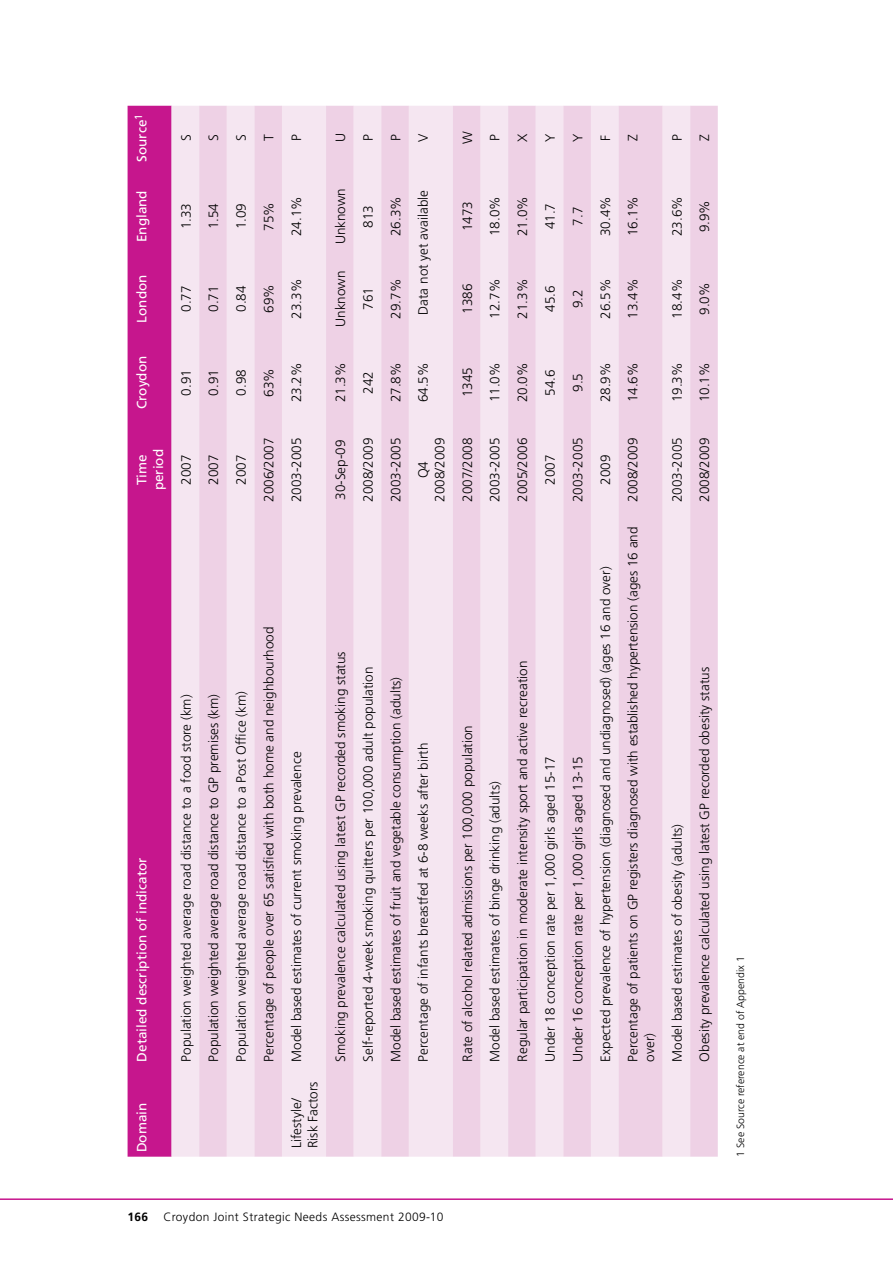
<style>
.page{position:relative;width:893px;height:1263px;background:#fff}
.page>*{position:absolute;margin:0;border:0;box-sizing:border-box;transform-origin:0 0}
.t1{font:300 13.5px/16.5px "Frutiger";color:#000}
.t2{font:13.5px/16.5px "Frutiger";color:#fff;text-align:center}
.t3{font:300 12px "Frutiger";letter-spacing:.03em;color:#000}
.t4{font:700 12px "Frutiger";color:#000}
.t5{font:300 10.5px "Frutiger";color:#000}
</style>
<div class="page">
<hr style="left:0;top:1198px;width:893px;height:2px;background:#c6168d">
<div style="left:128px;top:106px;width:44px;height:1051px;background:#c6168d"></div>
<div style="left:172px;top:106px;width:27px;height:1051px;background:#f5e6f1"></div>
<svg style="left:199px;top:106px;width:519px;height:1051px;background:#f1dbea"></svg>
<p class="t2" style="left:134px;top:162px;width:49px;rotate:-90deg">Source<sup>1</sup></p>
<p class="t1" style="left:178px;top:141px;width:8px;rotate:-90deg">S</p>
<p class="t1" style="left:205px;top:141px;width:8px;rotate:-90deg">S</p>
<p class="t1" style="left:233px;top:141px;width:8px;rotate:-90deg">S</p>
<p class="t1" style="left:260px;top:141px;width:8px;rotate:-90deg">T</p>
<p class="t1" style="left:288px;top:141px;width:8px;rotate:-90deg">P</p>
<p class="t1" style="left:332px;top:142px;width:11px;rotate:-90deg">U</p>
<p class="t1" style="left:360px;top:141px;width:8px;rotate:-90deg">P</p>
<p class="t1" style="left:387px;top:141px;width:8px;rotate:-90deg">P</p>
<p class="t1" style="left:415px;top:142px;width:10px;rotate:-90deg">V</p>
<p class="t1" style="left:459px;top:144px;width:14px;rotate:-90deg">W</p>
<p class="t1" style="left:487px;top:141px;width:8px;rotate:-90deg">P</p>
<p class="t1" style="left:514px;top:142px;width:10px;rotate:-90deg">X</p>
<p class="t1" style="left:542px;top:142px;width:10px;rotate:-90deg">Y</p>
<p class="t1" style="left:569px;top:142px;width:10px;rotate:-90deg">Y</p>
<p class="t1" style="left:597px;top:141px;width:7px;rotate:-90deg">F</p>
<p class="t1" style="left:625px;top:141px;width:8px;rotate:-90deg">Z</p>
<p class="t1" style="left:669px;top:141px;width:8px;rotate:-90deg">P</p>
<p class="t1" style="left:696px;top:141px;width:8px;rotate:-90deg">Z</p>
<p class="t2" style="left:134px;top:242px;width:53px;rotate:-90deg">England</p>
<p class="t2" style="left:134px;top:323px;width:49px;rotate:-90deg">London</p>
<p class="t1" style="left:178px;top:229px;width:28px;rotate:-90deg">1.33</p>
<p class="t1" style="left:178px;top:312px;width:28px;rotate:-90deg">0.77</p>
<p class="t1" style="left:205px;top:229px;width:28px;rotate:-90deg">1.54</p>
<p class="t1" style="left:205px;top:312px;width:28px;rotate:-90deg">0.71</p>
<p class="t1" style="left:233px;top:229px;width:28px;rotate:-90deg">1.09</p>
<p class="t1" style="left:260px;top:231px;width:30px;rotate:-90deg">75%</p>
<p class="t1" style="left:288px;top:236px;width:41px;rotate:-90deg">24.1%</p>
<p class="t1" style="left:233px;top:312px;width:28px;rotate:-90deg">0.84</p>
<p class="t1" style="left:260px;top:313px;width:30px;rotate:-90deg">69%</p>
<p class="t1" style="left:288px;top:319px;width:41px;rotate:-90deg">23.3%</p>
<p class="t1" style="left:332px;top:244px;width:58px;rotate:-90deg">Unknown</p>
<p class="t1" style="left:332px;top:327px;width:58px;rotate:-90deg">Unknown</p>
<p class="t1" style="left:360px;top:228px;width:24px;rotate:-90deg">813</p>
<p class="t1" style="left:360px;top:310px;width:24px;rotate:-90deg">761</p>
<p class="t1" style="left:387px;top:236px;width:41px;rotate:-90deg">26.3%</p>
<p class="t1" style="left:387px;top:319px;width:41px;rotate:-90deg">29.7%</p>
<p class="t1" style="left:415px;top:315px;width:126px;rotate:-90deg">Data not yet available</p>
<p class="t1" style="left:459px;top:231px;width:32px;rotate:-90deg">1473</p>
<p class="t1" style="left:487px;top:236px;width:41px;rotate:-90deg">18.0%</p>
<p class="t1" style="left:514px;top:236px;width:41px;rotate:-90deg">21.0%</p>
<p class="t1" style="left:542px;top:229px;width:28px;rotate:-90deg">41.7</p>
<p class="t1" style="left:459px;top:314px;width:32px;rotate:-90deg">1386</p>
<p class="t1" style="left:487px;top:319px;width:41px;rotate:-90deg">12.7%</p>
<p class="t1" style="left:514px;top:319px;width:41px;rotate:-90deg">21.3%</p>
<p class="t1" style="left:542px;top:312px;width:28px;rotate:-90deg">45.6</p>
<p class="t1" style="left:569px;top:226px;width:20px;rotate:-90deg">7.7</p>
<p class="t1" style="left:597px;top:236px;width:41px;rotate:-90deg">30.4%</p>
<p class="t1" style="left:625px;top:236px;width:41px;rotate:-90deg">16.1%</p>
<p class="t1" style="left:569px;top:308px;width:20px;rotate:-90deg">9.2</p>
<p class="t1" style="left:597px;top:319px;width:41px;rotate:-90deg">26.5%</p>
<p class="t1" style="left:625px;top:319px;width:41px;rotate:-90deg">13.4%</p>
<p class="t1" style="left:669px;top:236px;width:41px;rotate:-90deg">23.6%</p>
<p class="t1" style="left:696px;top:232px;width:34px;rotate:-90deg">9.9%</p>
<p class="t1" style="left:669px;top:319px;width:41px;rotate:-90deg">18.4%</p>
<p class="t1" style="left:696px;top:315px;width:34px;rotate:-90deg">9.0%</p>
<p class="t2" style="left:134px;top:409px;width:55px;rotate:-90deg">Croydon</p>
<p class="t1" style="left:178px;top:396px;width:28px;rotate:-90deg">0.91</p>
<p class="t1" style="left:205px;top:396px;width:28px;rotate:-90deg">0.91</p>
<p class="t1" style="left:233px;top:396px;width:28px;rotate:-90deg">0.98</p>
<p class="t1" style="left:260px;top:397px;width:30px;rotate:-90deg">63%</p>
<p class="t1" style="left:288px;top:402px;width:41px;rotate:-90deg">23.2%</p>
<p class="t1" style="left:332px;top:402px;width:41px;rotate:-90deg">21.3%</p>
<p class="t1" style="left:360px;top:394px;width:24px;rotate:-90deg">242</p>
<p class="t1" style="left:387px;top:402px;width:41px;rotate:-90deg">27.8%</p>
<p class="t1" style="left:415px;top:402px;width:41px;rotate:-90deg">64.5%</p>
<p class="t1" style="left:459px;top:397px;width:32px;rotate:-90deg">1345</p>
<p class="t1" style="left:487px;top:402px;width:41px;rotate:-90deg">11.0%</p>
<p class="t1" style="left:514px;top:402px;width:41px;rotate:-90deg">20.0%</p>
<p class="t1" style="left:542px;top:396px;width:28px;rotate:-90deg">54.6</p>
<p class="t1" style="left:569px;top:392px;width:20px;rotate:-90deg">9.5</p>
<p class="t1" style="left:597px;top:402px;width:41px;rotate:-90deg">28.9%</p>
<p class="t1" style="left:625px;top:402px;width:41px;rotate:-90deg">14.6%</p>
<p class="t1" style="left:669px;top:402px;width:41px;rotate:-90deg">19.3%</p>
<p class="t1" style="left:696px;top:402px;width:41px;rotate:-90deg">10.1%</p>
<p class="t2" style="left:134px;top:490px;width:43px;rotate:-90deg">Time period</p>
<p class="t1" style="left:178px;top:485px;width:32px;rotate:-90deg">2007</p>
<p class="t1" style="left:205px;top:485px;width:32px;rotate:-90deg">2007</p>
<p class="t1" style="left:233px;top:485px;width:32px;rotate:-90deg">2007</p>
<p class="t1" style="left:260px;top:502px;width:65px;rotate:-90deg">2006/2007</p>
<p class="t1" style="left:288px;top:502px;width:66px;rotate:-90deg">2003-2005</p>
<p class="t1" style="left:332px;top:500px;width:62px;rotate:-90deg">30-Sep-09</p>
<p class="t1" style="left:360px;top:502px;width:65px;rotate:-90deg">2008/2009</p>
<p class="t1" style="left:387px;top:502px;width:66px;rotate:-90deg">2003-2005</p>
<p class="t1" style="left:415px;top:502px;width:65px;text-align:center;rotate:-90deg">Q4<br>2008/2009</p>
<p class="t1" style="left:459px;top:502px;width:65px;rotate:-90deg">2007/2008</p>
<p class="t1" style="left:487px;top:502px;width:66px;rotate:-90deg">2003-2005</p>
<p class="t1" style="left:514px;top:502px;width:65px;rotate:-90deg">2005/2006</p>
<p class="t1" style="left:542px;top:485px;width:32px;rotate:-90deg">2007</p>
<p class="t1" style="left:569px;top:502px;width:66px;rotate:-90deg">2003-2005</p>
<p class="t1" style="left:597px;top:485px;width:32px;rotate:-90deg">2009</p>
<p class="t1" style="left:625px;top:502px;width:65px;rotate:-90deg">2008/2009</p>
<p class="t1" style="left:669px;top:502px;width:66px;rotate:-90deg">2003-2005</p>
<p class="t1" style="left:696px;top:502px;width:65px;rotate:-90deg">2008/2009</p>
<p class="t2" style="left:134px;top:1062px;width:206px;rotate:-90deg">Detailed description of indicator</p>
<p class="t2" style="left:134px;top:1152px;width:51px;rotate:-90deg">Domain</p>
<p class="t1" style="left:178px;top:1062px;width:369px;rotate:-90deg">Population weighted average road distance to a food store (km)</p>
<p class="t1" style="left:205px;top:1062px;width:369px;rotate:-90deg">Population weighted average road distance to GP premises (km)</p>
<p class="t1" style="left:233px;top:1062px;width:372px;rotate:-90deg">Population weighted average road distance to a Post Office (km)</p>
<p class="t1" style="left:260px;top:1062px;width:436px;rotate:-90deg">Percentage of people over 65 satisfied with both home and neighbourhood</p>
<p class="t1" style="left:288px;top:1062px;width:312px;rotate:-90deg">Model based estimates of current smoking prevalence</p>
<p class="t1" style="left:288px;top:1148px;width:68px;rotate:-90deg">Lifestyle/<br>Risk Factors</p>
<p class="t1" style="left:332px;top:1062px;width:412px;rotate:-90deg">Smoking prevalence calculated using latest GP recorded smoking status</p>
<p class="t1" style="left:360px;top:1062px;width:397px;rotate:-90deg">Self-reported 4-week smoking quitters per 100,000 adult population</p>
<p class="t1" style="left:387px;top:1062px;width:386px;rotate:-90deg">Model based estimates of fruit and vegetable consumption (adults)</p>
<p class="t1" style="left:415px;top:1062px;width:321px;rotate:-90deg">Percentage of infants breastfed at 6-8 weeks after birth</p>
<p class="t1" style="left:459px;top:1062px;width:338px;rotate:-90deg">Rate of alcohol related admissions per 100,000 population</p>
<p class="t1" style="left:487px;top:1062px;width:282px;rotate:-90deg">Model based estimates of binge drinking (adults)</p>
<p class="t1" style="left:514px;top:1062px;width:402px;rotate:-90deg">Regular participation in moderate intensity sport and active recreation</p>
<p class="t1" style="left:542px;top:1062px;width:307px;rotate:-90deg">Under 18 conception rate per 1,000 girls aged 15-17</p>
<p class="t1" style="left:569px;top:1062px;width:307px;rotate:-90deg">Under 16 conception rate per 1,000 girls aged 13-15</p>
<p class="t1" style="left:597px;top:1062px;width:496px;rotate:-90deg">Expected prevalence of hypertension (diagnosed and undiagnosed) (ages 16 and over)</p>
<p class="t1" style="left:625px;top:1062px;width:537px;rotate:-90deg">Percentage of patients on GP registers diagnosed with established hypertension (ages 16 and over)</p>
<p class="t1" style="left:669px;top:1062px;width:239px;rotate:-90deg">Model based estimates of obesity (adults)</p>
<p class="t1" style="left:696px;top:1062px;width:396px;rotate:-90deg">Obesity prevalence calculated using latest GP recorded obesity status</p>
<p class="t5" style="left:735px;top:1157px;width:202px;rotate:-90deg">1 See Source reference at end of Appendix 1</p>
<p class="t4" style="left:128px;top:1210px;width:22px">166</p>
<p class="t3" style="left:163px;top:1210px;width:282px">Croydon Joint Strategic Needs Assessment 2009-10</p>
</div>
